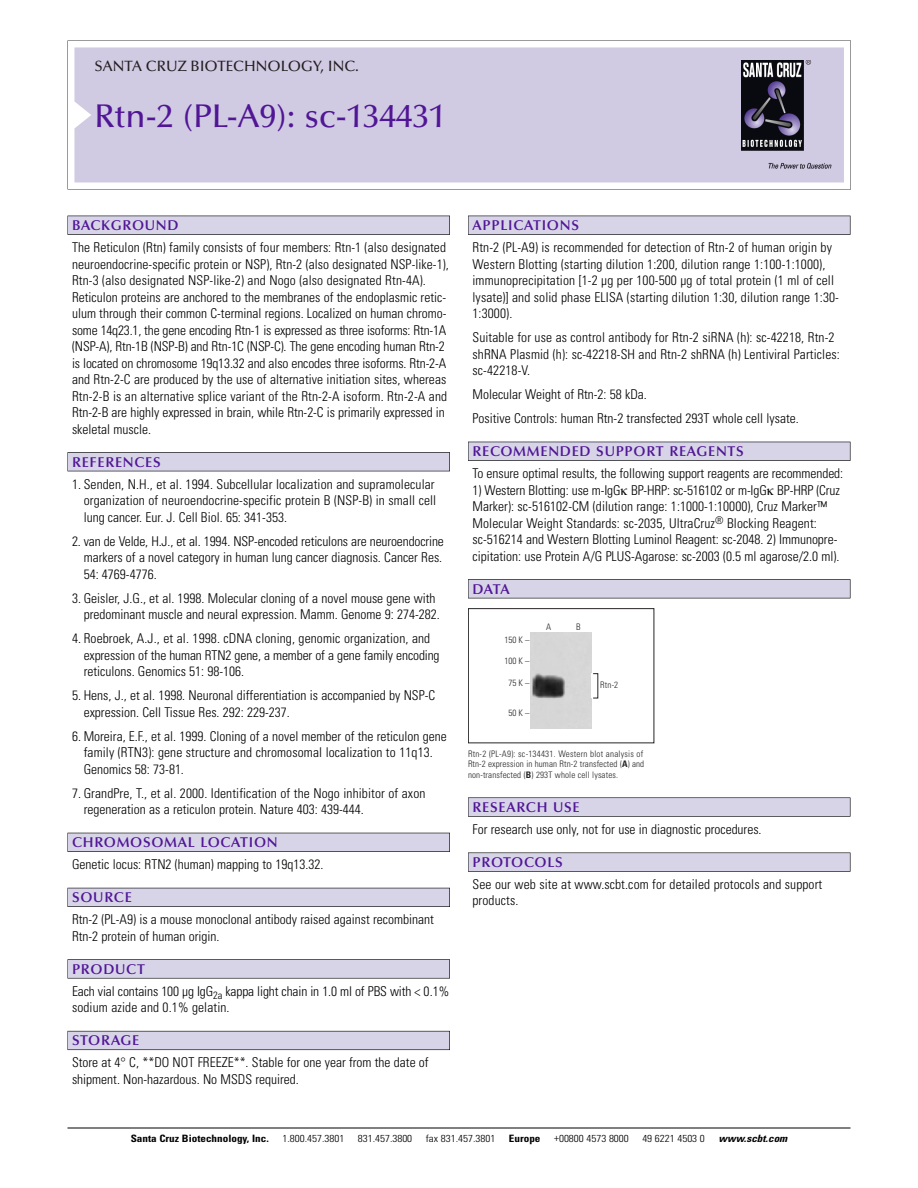
<style>
.page{position:relative;width:918px;height:1188px;background:#fff}
.page>*{position:absolute;margin:0;border:0;box-sizing:border-box;transform-origin:0 0}
.t1{font:500 33px "Optima";color:#511695}
.t2{font:500 15px "Optima";color:#231f20}
.t3{font:600 14.25px "Optima";letter-spacing:.05em;color:#511695}
.t4{font:300 condensed 13.5px/16.5px "Univers";color:#000}
.t5{font:300 condensed 10.2px "Univers";color:#000;scale:1.1 1}
.t6{font:700 condensed 10.2px "Univers";color:#000;scale:1.1 1}
.t7{font:italic 700 condensed 10.2px "Univers";color:#000;scale:1.1 1}
.t8{font:300 condensed 9px/10.5px "Univers";letter-spacing:.015em;color:#272526;text-align:justify}
.s1{font-weight:700}
</style>
<div class="page">
<svg style="left:68px;top:40px;width:783px;height:149px"></svg>
<div style="left:74px;top:47px;width:770px;height:135px;background:#d1cae3"></div>
<img style="left:741px;top:60px;width:90px;height:108px">
<div style="left:68px;top:216px;width:382px;height:19px;background:#535256"></div>
<div style="left:68px;top:216px;width:381px;height:18px;background:#d7d4e8"></div>
<div style="left:68px;top:452px;width:382px;height:19px;background:#515155"></div>
<div style="left:68px;top:453px;width:381px;height:18px;background:#d7d4e8"></div>
<div style="left:68px;top:833px;width:382px;height:19px;background:#515057"></div>
<div style="left:68px;top:833px;width:381px;height:18px;background:#d7d4e8"></div>
<div style="left:68px;top:888px;width:382px;height:19px;background:#535259"></div>
<div style="left:68px;top:888px;width:381px;height:18px;background:#d7d4e8"></div>
<svg style="left:68px;top:959px;width:382px;height:20px"></svg>
<div style="left:68px;top:960px;width:381px;height:18px;background:#d7d4e8"></div>
<div style="left:68px;top:1031px;width:382px;height:19px;background:#64626c"></div>
<div style="left:68px;top:1031px;width:381px;height:18px;background:#d7d4e8"></div>
<div style="left:468px;top:216px;width:382px;height:19px;background:#535256"></div>
<div style="left:468px;top:216px;width:382px;height:18px;background:#d7d4e8"></div>
<div style="left:468px;top:442px;width:382px;height:19px;background:#525156"></div>
<div style="left:468px;top:442px;width:382px;height:18px;background:#d7d4e8"></div>
<div style="left:468px;top:579px;width:382px;height:19px;background:#545357"></div>
<div style="left:468px;top:580px;width:382px;height:18px;background:#d7d4e8"></div>
<svg style="left:468px;top:797px;width:382px;height:20px"></svg>
<div style="left:468px;top:798px;width:382px;height:18px;background:#d7d4e8"></div>
<div style="left:468px;top:853px;width:382px;height:19px;background:#58575a"></div>
<div style="left:468px;top:853px;width:382px;height:18px;background:#d7d4e8"></div>
<hr style="left:68px;top:1128px;width:782px;height:1px;background:#000">
<div style="left:468px;top:608px;width:186px;height:135px;border:1px solid #272526"></div>
<img style="left:531px;top:633px;width:60px;height:95px">
<p class="t2" style="left:94px;top:60px;width:266px">SANTA CRUZ BIOTECHNOLOGY, INC.</p>
<p class="t1" style="left:94px;top:102px;width:353px">Rtn-2 (PL-A9): sc-134431</p>
<p class="t3" style="left:72px;top:219px;width:108px">BACKGROUND</p>
<p class="t4" style="left:72px;top:240px;width:378px">The Reticulon (Rtn) family consists of four members: Rtn-1 (also designated neuroendocrine-specific protein or NSP), Rtn-2 (also designated NSP-like-1), Rtn-3 (also designated NSP-like-2) and Nogo (also designated Rtn-4A).<br>Reticulon proteins are anchored to the membranes of the endoplasmic retic&shy;ulum through their common C-terminal regions. Localized on human chromo&shy;some 14q23.1, the gene encoding Rtn-1 is expressed as three isoforms: Rtn-1A (NSP-A), Rtn-1B (NSP-B) and Rtn-1C (NSP-C). The gene encoding human Rtn-2 is located on chromosome 19q13.32 and also encodes three isoforms. Rtn-2-A and Rtn-2-C are produced by the use of alternative initiation sites, whereas Rtn-2-B is an alternative splice variant of the Rtn-2-A isoform. Rtn-2-A and Rtn-2-B are highly expressed in brain, while Rtn-2-C is primarily expressed in skeletal muscle.</p>
<p class="t3" style="left:72px;top:456px;width:90px">REFERENCES</p>
<p class="t4" style="left:84px;top:477px;width:354px;text-indent:-12px">1. Senden, N.H., et al. 1994. Subcellular localization and supramolecular organization of neuroendocrine-specific protein B (NSP-B) in small cell lung cancer. Eur. J. Cell Biol. 65: 341-353.</p>
<p class="t4" style="left:84px;top:534px;width:362px;text-indent:-12px">2. van de Velde, H.J., et al. 1994. NSP-encoded reticulons are neuroendocrine markers of a novel category in human lung cancer diagnosis. Cancer Res.<br>54: 4769-4776.</p>
<p class="t4" style="left:84px;top:591px;width:358px;text-indent:-12px">3. Geisler, J.G., et al. 1998. Molecular cloning of a novel mouse gene with predominant muscle and neural expression. Mamm. Genome 9: 274-282.</p>
<p class="t4" style="left:84px;top:631px;width:357px;text-indent:-12px">4. Roebroek, A.J., et al. 1998. cDNA cloning, genomic organization, and expression of the human RTN2 gene, a member of a gene family encoding reticulons. Genomics 51: 98-106.</p>
<p class="t4" style="left:84px;top:688px;width:353px;text-indent:-12px">5. Hens, J., et al. 1998. Neuronal differentiation is accompanied by NSP-C expression. Cell Tissue Res. 292: 229-237.</p>
<p class="t4" style="left:84px;top:729px;width:365px;text-indent:-12px">6. Moreira, E.F., et al. 1999. Cloning of a novel member of the reticulon gene family (RTN3): gene structure and chromosomal localization to 11q13.<br>Genomics 58: 73-81.</p>
<p class="t4" style="left:84px;top:786px;width:343px;text-indent:-12px">7. GrandPre, T., et al. 2000. Identification of the Nogo inhibitor of axon regeneration as a reticulon protein. Nature 403: 439-444.</p>
<p class="t3" style="left:72px;top:836px;width:207px">CHROMOSOMAL LOCATION</p>
<p class="t4" style="left:72px;top:858px;width:253px">Genetic locus: RTN2 (human) mapping to 19q13.32.</p>
<p class="t3" style="left:72px;top:891px;width:61px">SOURCE</p>
<p class="t4" style="left:72px;top:913px;width:363px">Rtn-2 (PL-A9) is a mouse monoclonal antibody raised against recombinant<br>Rtn-2 protein of human origin.</p>
<p class="t3" style="left:72px;top:963px;width:74px">PRODUCT</p>
<p class="t4" style="left:72px;top:984px;width:379px">Each vial contains 100 µg IgG<sub>2a</sub> kappa light chain in 1.0 ml of PBS with &lt; 0.1% sodium azide and 0.1% gelatin.</p>
<p class="t3" style="left:72px;top:1035px;width:69px">STORAGE</p>
<p class="t4" style="left:72px;top:1056px;width:358px">Store at 4° C, **DO NOT FREEZE**. Stable for one year from the date of shipment. Non-hazardous. No MSDS required.</p>
<p class="t3" style="left:473px;top:219px;width:108px">APPLICATIONS</p>
<p class="t4" style="left:473px;top:240px;width:368px">Rtn-2 (PL-A9) is recommended for detection of Rtn-2 of human origin by Western Blotting (starting dilution 1:200, dilution range 1:100-1:1000), immunoprecipitation [1-2 µg per 100-500 µg of total protein (1 ml of cell lysate)] and solid phase ELISA (starting dilution 1:30, dilution range 1:30- 1:3000).</p>
<p class="t4" style="left:473px;top:330px;width:369px">Suitable for use as control antibody for Rtn-2 siRNA (h): sc-42218, Rtn-2 shRNA Plasmid (h): sc-42218-SH and Rtn-2 shRNA (h) Lentiviral Particles: sc-42218-V.</p>
<p class="t4" style="left:473px;top:387px;width:176px">Molecular Weight of Rtn-2: 58 kDa.</p>
<p class="t4" style="left:473px;top:411px;width:328px">Positive Controls: human Rtn-2 transfected 293T whole cell lysate.</p>
<p class="t3" style="left:473px;top:445px;width:273px">RECOMMENDED SUPPORT REAGENTS</p>
<p class="t4" style="left:473px;top:466px;width:372px">To ensure optimal results, the following support reagents are recommended:</p>
<p class="t4" style="left:473px;top:483px;width:369px">1) Western Blotting: use m-IgG BP-HRP: sc-516102 or m-IgG BP-HRP (Cruz Marker): sc-516102-CM (dilution range: 1:1000-1:10000), Cruz Marker™ Molecular Weight Standards: sc-2035, UltraCruz<sup>®</sup> Blocking Reagent: sc-516214 and Western Blotting Luminol Reagent: sc-2048. 2) Immunopre&shy;cipitation: use Protein A/G PLUS-Agarose: sc-2003 (0.5 ml agarose/2.0 ml).</p>
<p class="t3" style="left:473px;top:583px;width:39px">DATA</p>
<p class="t8" style="left:505px;top:635px;width:26px">150 K –</p>
<p class="t8" style="left:505px;top:656px;width:26px">100 K –</p>
<p class="t8" style="left:509px;top:679px;width:22px">75 K –</p>
<p class="t8" style="left:509px;top:709px;width:22px">50 K –</p>
<p class="t8" style="left:546px;top:622px;width:7px">A</p>
<p class="t8" style="left:576px;top:622px;width:6px">B</p>
<p class="t8" style="left:600px;top:681px;width:20px">Rtn-2</p>
<p class="t8" style="left:468px;top:749px;width:178px">Rtn-2 (PL-A9): sc-134431. Western blot analysis of Rtn-2 expression in human Rtn-2 transfected (<span class="s1">A</span>) and non-transfected (<span class="s1">B</span>) 293T whole cell lysates.</p>
<p class="t3" style="left:473px;top:801px;width:109px">RESEARCH USE</p>
<p class="t4" style="left:473px;top:822px;width:291px">For research use only, not for use in diagnostic procedures.</p>
<p class="t3" style="left:473px;top:856px;width:92px">PROTOCOLS</p>
<p class="t4" style="left:473px;top:877px;width:351px">See our web site at www.scbt.com for detailed protocols and support products.</p>
<p class="t6" style="left:131px;top:1135px;width:127px">Santa Cruz Biotechnology, Inc.</p>
<p class="t5" style="left:282px;top:1135px;width:58px">1.800.457.3801</p>
<p class="t5" style="left:358px;top:1135px;width:51px">831.457.3800</p>
<p class="t5" style="left:426px;top:1135px;width:65px">fax 831.457.3801</p>
<p class="t6" style="left:509px;top:1135px;width:30px">Europe</p>
<p class="t5" style="left:554px;top:1135px;width:69px">+00800 4573 8000</p>
<p class="t5" style="left:642px;top:1135px;width:58px">49 6221 4503 0</p>
<p class="t7" style="left:719px;top:1135px;width:66px">www.scbt.com</p>
</div>
